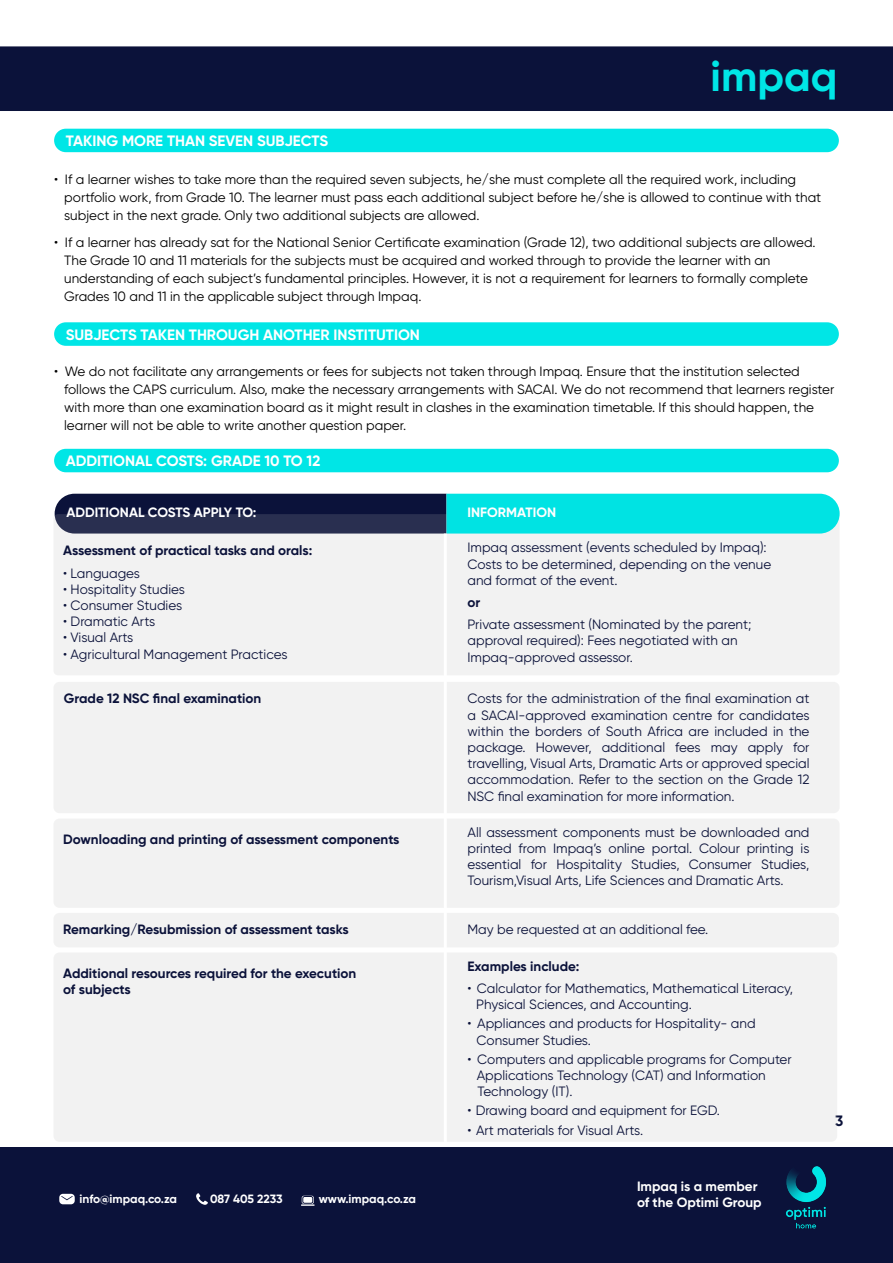
<style>
.page{position:relative;width:893px;height:1263px;background:#fff}
.page>*{position:absolute;margin:0;border:0;box-sizing:border-box;transform-origin:0 0}
.t1{font:700 42.6px "Gilroy";color:#00e6e6}
.t2{font:700 15px "Gilroy";color:#fff}
.t3{font:700 15px "Gilroy";color:#0b123a}
.t4{font:13.5px/16.2px "Gilroy";color:#0b123a;text-align:justify}
.t5{font:13.5px "Gilroy";color:#000}
.t6{font:700 13.5px "Gilroy";color:#0b123a}
.t7{font:700 13.5px/16.2px "Gilroy";color:#fff}
.t8{font:700 12px "Gilroy";color:#fff}
</style>
<div class="page">
<div style="left:0;top:46px;width:893px;height:65px;background:#0b123a"></div>
<div style="left:0;top:1148px;width:893px;height:115px;background:#0b123a"></div>
<div style="left:59px;top:1194px;width:16px;height:10px;background:#fff;border-radius:4px"></div>
<svg style="left:61px;top:1196px;width:12px;height:4px"></svg>
<svg style="left:196px;top:1193px;width:12px;height:12px"></svg>
<div style="left:302px;top:1196px;width:12px;height:8px;background:#fff;border-radius:2px"></div>
<div style="left:302px;top:1196px;width:11px;height:7px;border:1px solid #0b123a;border-radius:2px"></div>
<svg style="left:301px;top:1204px;width:14px;height:2px"></svg>
<img style="left:785px;top:1159px;width:42px;height:69px">
<div style="left:53px;top:952px;width:784px;height:190px;background:#f2f2f2;border-radius:6px"></div>
<div style="left:54px;top:129px;width:785px;height:23px;background:#00e6e6;border-radius:12px"></div>
<div style="left:54px;top:322px;width:785px;height:24px;background:#00e6e6;border-radius:12px"></div>
<div style="left:54px;top:449px;width:785px;height:23px;background:#00e6e6;border-radius:12px"></div>
<div style="left:53px;top:514px;width:787px;height:161px;background:#f2f2f2;border-radius:4px"></div>
<div style="left:53px;top:682px;width:787px;height:131px;background:#f2f2f2;border-radius:6px"></div>
<div style="left:53px;top:818px;width:787px;height:90px;background:#f2f2f2;border-radius:6px"></div>
<div style="left:53px;top:913px;width:786px;height:34px;background:#f2f2f2;border-radius:6px"></div>
<svg style="left:55px;top:494px;width:785px;height:39px;background:#0f8295"></svg>
<hr style="left:444px;top:533px;width:3px;height:609px;background:#fff">
<p class="t2" style="left:66px;top:131px;width:264px">TAKING MORE THAN SEVEN SUBJECTS</p>
<h1 class="t1" style="left:711px;top:49px;width:128px">impaq</h1>
<p class="t5" style="left:54px;top:171px;width:744px">• If a learner wishes to take more than the required seven subjects, he/she must complete all the required work, including</p>
<p class="t5" style="left:64px;top:189px;width:759px">portfolio work, from Grade 10. The learner must pass each additional subject before he/she is allowed to continue with that</p>
<p class="t5" style="left:64px;top:207px;width:417px">subject in the next grade. Only two additional subjects are allowed.</p>
<p class="t5" style="left:54px;top:234px;width:763px">• If a learner has already sat for the National Senior Certificate examination (Grade 12), two additional subjects are allowed.</p>
<p class="t5" style="left:64px;top:252px;width:708px">The Grade 10 and 11 materials for the subjects must be acquired and worked through to provide the learner with an</p>
<p class="t5" style="left:64px;top:270px;width:745px">understanding of each subject’s fundamental principles. However, it is not a requirement for learners to formally complete</p>
<p class="t5" style="left:64px;top:288px;width:359px">Grades 10 and 11 in the applicable subject through Impaq.</p>
<p class="t2" style="left:66px;top:325px;width:356px">SUBJECTS TAKEN THROUGH ANOTHER INSTITUTION</p>
<p class="t5" style="left:54px;top:363px;width:747px">• We do not facilitate any arrangements or fees for subjects not taken through Impaq. Ensure that the institution selected</p>
<p class="t5" style="left:64px;top:381px;width:772px">follows the CAPS curriculum. Also, make the necessary arrangements with SACAI. We do not recommend that learners register</p>
<p class="t5" style="left:64px;top:399px;width:751px">with more than one examination board as it might result in clashes in the examination timetable. If this should happen, the</p>
<p class="t5" style="left:64px;top:417px;width:344px">learner will not be able to write another question paper.</p>
<p class="t2" style="left:66px;top:451px;width:256px">ADDITIONAL COSTS: GRADE 10 TO 12</p>
<p class="t7" style="left:66px;top:504px;width:192px">ADDITIONAL COSTS APPLY TO:</p>
<p class="t6" style="left:63px;top:542px;width:251px">Assessment of practical tasks and orals:</p>
<p class="t4" style="left:63px;top:565px;width:78px">• Languages</p>
<p class="t4" style="left:63px;top:581px;width:123px">• Hospitality Studies</p>
<p class="t4" style="left:63px;top:597px;width:120px">• Consumer Studies</p>
<p class="t4" style="left:63px;top:613px;width:93px">• Dramatic Arts</p>
<p class="t4" style="left:63px;top:629px;width:72px">• Visual Arts</p>
<p class="t4" style="left:63px;top:646px;width:226px">• Agricultural Management Practices</p>
<p class="t6" style="left:64px;top:690px;width:199px">Grade 12 NSC final examination</p>
<p class="t6" style="left:63px;top:831px;width:338px">Downloading and printing of assessment components</p>
<p class="t6" style="left:63px;top:921px;width:287px">Remarking/Resubmission of assessment tasks</p>
<p class="t6" style="left:63px;top:965px;width:295px">Additional resources required for the execution</p>
<p class="t6" style="left:63px;top:981px;width:69px">of subjects</p>
<p class="t8" style="left:79px;top:1192px;width:99px">info@impaq.co.za</p>
<p class="t8" style="left:210px;top:1192px;width:74px">087 405 2233</p>
<p class="t8" style="left:319px;top:1192px;width:99px">www.impaq.co.za</p>
<p class="t7" style="left:467px;top:504px;width:90px">INFORMATION</p>
<p class="t4" style="left:467px;top:539px;width:301px">Impaq assessment (events scheduled by Impaq):</p>
<p class="t4" style="left:467px;top:556px;width:305px">Costs to be determined, depending on the venue</p>
<p class="t4" style="left:467px;top:572px;width:152px">and format of the event.</p>
<p class="t6" style="left:467px;top:594px;width:14px">or</p>
<p class="t4" style="left:467px;top:616px;width:285px">Private assessment (Nominated by the parent; approval required): Fees negotiated with an</p>
<p class="t4" style="left:467px;top:649px;width:167px">Impaq-approved assessor.</p>
<p class="t4" style="left:467px;top:690px;width:344px">Costs for the administration of the final examination at a SACAI-approved examination centre for candidates within the borders of South Africa are included in the package. However, additional fees may apply for travelling, Visual Arts, Dramatic Arts or approved special accommodation. Refer to the section on the Grade 12<br>NSC final examination for more information.</p>
<p class="t4" style="left:467px;top:824px;width:343px">All assessment components must be downloaded and printed from Impaq’s online portal. Colour printing is essential for Hospitality Studies, Consumer Studies, Tourism,Visual Arts, Life Sciences and Dramatic Arts.</p>
<p class="t4" style="left:467px;top:921px;width:242px">May be requested at an additional fee.</p>
<p class="t6" style="left:467px;top:957px;width:114px">Examples include:</p>
<p class="t4" style="left:467px;top:980px;width:327px">• Calculator for Mathematics, Mathematical Literacy,</p>
<p class="t4" style="left:476px;top:996px;width:217px">Physical Sciences, and Accounting.</p>
<p class="t4" style="left:467px;top:1015px;width:290px">• Appliances and products for Hospitality- and</p>
<p class="t4" style="left:477px;top:1031px;width:116px">Consumer Studies.</p>
<p class="t4" style="left:467px;top:1051px;width:326px">• Computers and applicable programs for Computer</p>
<p class="t4" style="left:477px;top:1067px;width:290px">Applications Technology (CAT) and Information</p>
<p class="t4" style="left:477px;top:1083px;width:97px">Technology (IT).</p>
<p class="t4" style="left:467px;top:1102px;width:254px">• Drawing board and equipment for EGD.</p>
<p class="t4" style="left:467px;top:1121px;width:177px">• Art materials for Visual Arts.</p>
<p class="t7" style="left:637px;top:1178px;width:126px">Impaq is a member of the Optimi Group</p>
<p class="t3" style="left:835px;top:1112px;width:10px">3</p>
</div>
